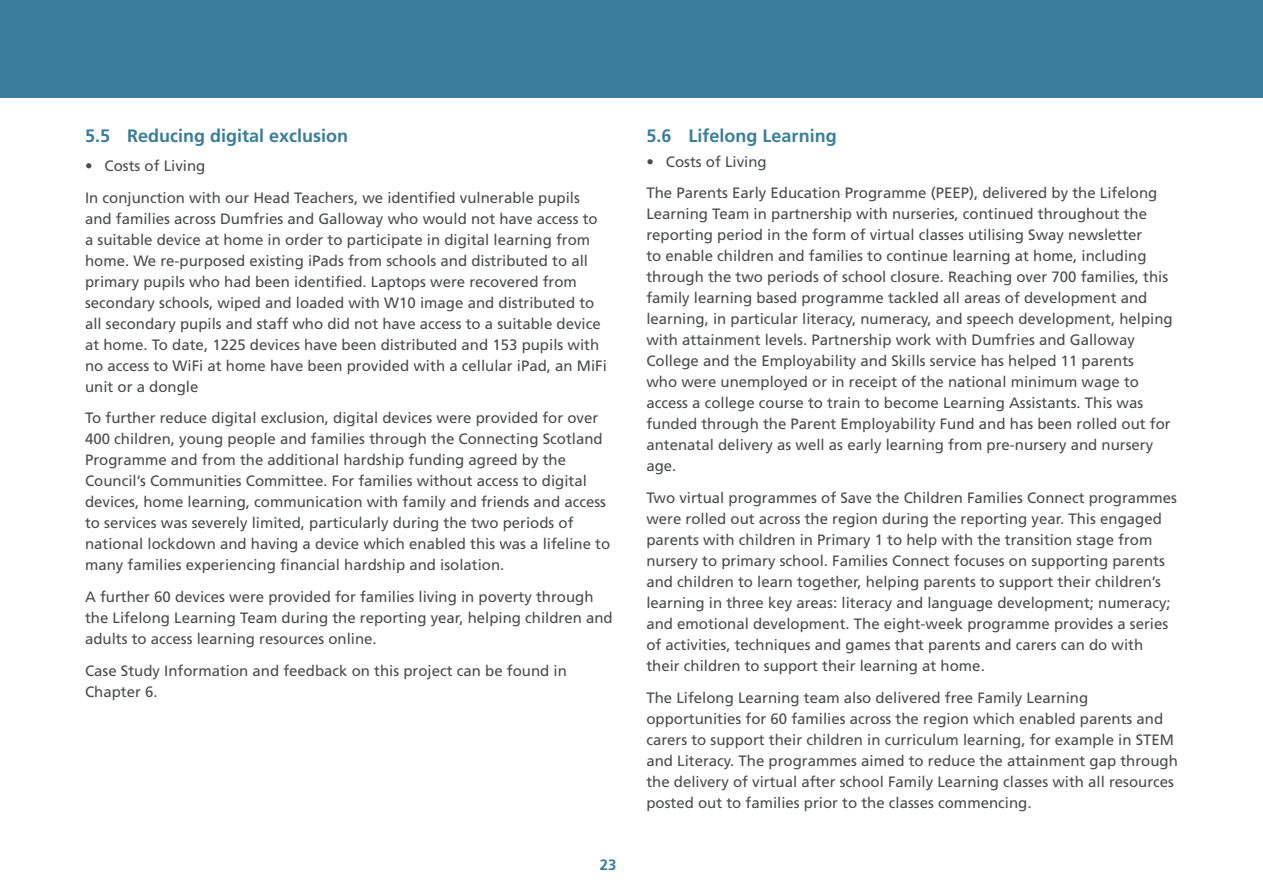
<style>
.page{position:relative;width:1263px;height:893px;background:#fff}
.page>*{position:absolute;margin:0;border:0;box-sizing:border-box;transform-origin:0 0}
.heading_2{font:700 18px "Frutiger";color:#3a7d9c}
.Body_Text{font:15px/21px "Frutiger";color:#4b4c4d}
.t1{font:700 15px "Frutiger";color:#3a7d9c}
</style>
<div class="page">
<div style="left:0;top:0;width:1263px;height:98px;background:#3a7d9c"></div>
<p class="heading_2" style="left:85px;top:125px;width:265px">5.5 Reducing digital exclusion</p>
<p class="Body_Text" style="left:85px;top:155px;width:122px">• Costs of Living</p>
<p class="Body_Text" style="left:85px;top:187px;width:523px">In conjunction with our Head Teachers, we identified vulnerable pupils and families across Dumfries and Galloway who would not have access to a suitable device at home in order to participate in digital learning from home. We re-purposed existing iPads from schools and distributed to all primary pupils who had been identified. Laptops were recovered from secondary schools, wiped and loaded with W10 image and distributed to all secondary pupils and staff who did not have access to a suitable device at home. To date, 1225 devices have been distributed and 153 pupils with no access to WiFi at home have been provided with a cellular iPad, an MiFi unit or a dongle</p>
<p class="Body_Text" style="left:85px;top:407px;width:527px">To further reduce digital exclusion, digital devices were provided for over 400 children, young people and families through the Connecting Scotland Programme and from the additional hardship funding agreed by the Council’s Communities Committee. For families without access to digital devices, home learning, communication with family and friends and access to services was severely limited, particularly during the two periods of national lockdown and having a device which enabled this was a lifeline to many families experiencing financial hardship and isolation.</p>
<p class="Body_Text" style="left:85px;top:586px;width:529px">A further 60 devices were provided for families living in poverty through the Lifelong Learning Team during the reporting year, helping children and adults to access learning resources online.</p>
<p class="Body_Text" style="left:85px;top:660px;width:483px">Case Study Information and feedback on this project can be found in<br>Chapter 6.</p>
<p class="t1" style="left:600px;top:855px;width:18px">23</p>
<p class="heading_2" style="left:646px;top:125px;width:192px">5.6 Lifelong Learning</p>
<p class="Body_Text" style="left:646px;top:151px;width:122px">• Costs of Living</p>
<p class="Body_Text" style="left:646px;top:183px;width:528px">The Parents Early Education Programme (PEEP), delivered by the Lifelong Learning Team in partnership with nurseries, continued throughout the reporting period in the form of virtual classes utilising Sway newsletter<br>to enable children and families to continue learning at home, including through the two periods of school closure. Reaching over 700 families, this family learning based programme tackled all areas of development and learning, in particular literacy, numeracy, and speech development, helping with attainment levels. Partnership work with Dumfries and Galloway College and the Employability and Skills service has helped 11 parents<br>who were unemployed or in receipt of the national minimum wage to access a college course to train to become Learning Assistants. This was funded through the Parent Employability Fund and has been rolled out for antenatal delivery as well as early learning from pre-nursery and nursery age.</p>
<p class="Body_Text" style="left:646px;top:487px;width:532px">Two virtual programmes of Save the Children Families Connect programmes were rolled out across the region during the reporting year. This engaged parents with children in Primary 1 to help with the transition stage from nursery to primary school. Families Connect focuses on supporting parents and children to learn together, helping parents to support their children’s learning in three key areas: literacy and language development; numeracy; and emotional development. The eight-week programme provides a series of activities, techniques and games that parents and carers can do with their children to support their learning at home.</p>
<p class="Body_Text" style="left:646px;top:687px;width:533px">The Lifelong Learning team also delivered free Family Learning opportunities for 60 families across the region which enabled parents and carers to support their children in curriculum learning, for example in STEM and Literacy. The programmes aimed to reduce the attainment gap through the delivery of virtual after school Family Learning classes with all resources posted out to families prior to the classes commencing.</p>
</div>
